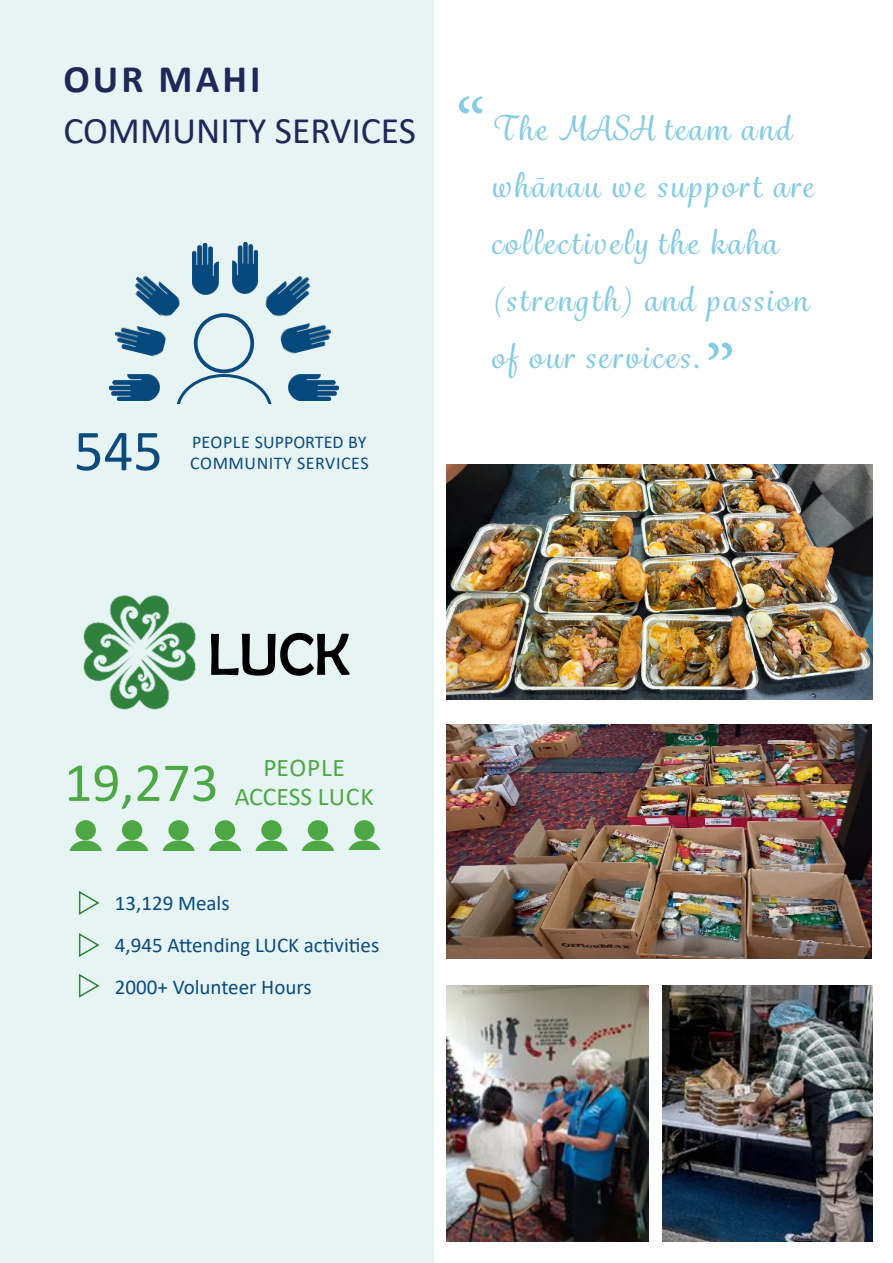
<style>
.page{position:relative;width:893px;height:1263px;background:#fff}
.page>*{position:absolute;margin:0;border:0;box-sizing:border-box;transform-origin:0 0}
.t1{font:75px "Minion Pro";color:#85cbe2}
.t2{font:60px "Berlin Sans FB";color:#000}
.t3{font:58.5px "Calibri";color:#0d4a7d}
.t4{font:700 39px "Calibri";letter-spacing:.08em;color:#202858}
.t5{font:37.5px "Calibri";color:#202858}
.t6{font:500 33px/57px "Grafolita Script";letter-spacing:.08em;color:#85cbe2}
.t7{font:25.5px/28.5px "Calibri";letter-spacing:.01em;color:#4ea745}
.t8{font:21px/42px "Calibri";color:#0d4a7d}
.t9{font:18px "Calibri";color:#0d4a7d}
.t10{font:18px "Calibri";letter-spacing:.03em;color:#0d4a7d}
.s1{font-size:55.5px}
</style>
<div class="page">
<div style="left:0;top:0;width:434px;height:1263px;background:#e6f4f3"></div>
<div style="left:194px;top:313px;width:60px;height:60px;border:4px solid #0d4a7d;border-radius:50%"></div>
<div style="left:176px;top:374px;width:96px;height:74px;border:3px solid #0d4a7d;border-radius:50%"></div>
<div style="left:172px;top:405px;width:103px;height:46px;background:#e6f4f3"></div>
<img style="left:288px;top:375px;width:51px;height:25px">
<img style="left:280px;top:323px;width:51px;height:31px">
<img style="left:265px;top:276px;width:46px;height:41px">
<img style="left:109px;top:375px;width:51px;height:25px">
<img style="left:115px;top:326px;width:51px;height:31px">
<img style="left:135px;top:275px;width:45px;height:42px">
<img style="left:193px;top:244px;width:25px;height:51px">
<img style="left:232px;top:243px;width:26px;height:50px">
<img style="left:83px;top:595px;width:113px;height:115px">
<svg style="left:78px;top:891px;width:22px;height:24px"></svg>
<svg style="left:78px;top:933px;width:22px;height:24px"></svg>
<svg style="left:78px;top:974px;width:22px;height:24px"></svg>
<img style="left:662px;top:985px;width:210px;height:256px">
<img style="left:446px;top:464px;width:426px;height:235px">
<img style="left:447px;top:985px;width:201px;height:256px">
<img style="left:446px;top:724px;width:425px;height:235px">
<div style="left:77px;top:822px;width:17px;height:16px;background:#4ea745;border-radius:50%"></div>
<div style="left:76px;top:820px;width:20px;height:20px;border:4px solid #4ea745;border-radius:50%"></div>
<div style="left:71px;top:842px;width:30px;height:22px;background:#4ea745;border-radius:50%"></div>
<div style="left:69px;top:840px;width:33px;height:25px;border:3px solid #4ea745;border-radius:50%"></div>
<div style="left:68px;top:851px;width:35px;height:15px;background:#e6f4f3"></div>
<div style="left:217px;top:822px;width:16px;height:16px;background:#4ea745;border-radius:50%"></div>
<div style="left:215px;top:820px;width:20px;height:20px;border:4px solid #4ea745;border-radius:50%"></div>
<div style="left:210px;top:842px;width:30px;height:22px;background:#4ea745;border-radius:50%"></div>
<div style="left:209px;top:840px;width:32px;height:25px;border:3px solid #4ea745;border-radius:50%"></div>
<div style="left:208px;top:851px;width:34px;height:15px;background:#e6f4f3"></div>
<div style="left:170px;top:822px;width:17px;height:16px;background:#4ea745;border-radius:50%"></div>
<div style="left:168px;top:820px;width:21px;height:20px;border:4px solid #4ea745;border-radius:50%"></div>
<div style="left:164px;top:842px;width:29px;height:22px;background:#4ea745;border-radius:50%"></div>
<div style="left:162px;top:840px;width:33px;height:25px;border:3px solid #4ea745;border-radius:50%"></div>
<div style="left:161px;top:851px;width:35px;height:15px;background:#e6f4f3"></div>
<div style="left:124px;top:822px;width:16px;height:16px;background:#4ea745;border-radius:50%"></div>
<div style="left:122px;top:820px;width:20px;height:20px;border:4px solid #4ea745;border-radius:50%"></div>
<div style="left:117px;top:842px;width:30px;height:22px;background:#4ea745;border-radius:50%"></div>
<div style="left:116px;top:840px;width:32px;height:25px;border:3px solid #4ea745;border-radius:50%"></div>
<div style="left:115px;top:851px;width:35px;height:15px;background:#e6f4f3"></div>
<div style="left:263px;top:822px;width:17px;height:16px;background:#4ea745;border-radius:50%"></div>
<div style="left:261px;top:820px;width:21px;height:20px;border:4px solid #4ea745;border-radius:50%"></div>
<div style="left:257px;top:842px;width:29px;height:22px;background:#4ea745;border-radius:50%"></div>
<div style="left:255px;top:840px;width:33px;height:25px;border:3px solid #4ea745;border-radius:50%"></div>
<div style="left:254px;top:851px;width:35px;height:15px;background:#e6f4f3"></div>
<div style="left:310px;top:822px;width:16px;height:16px;background:#4ea745;border-radius:50%"></div>
<div style="left:308px;top:820px;width:20px;height:20px;border:4px solid #4ea745;border-radius:50%"></div>
<div style="left:303px;top:842px;width:30px;height:22px;background:#4ea745;border-radius:50%"></div>
<div style="left:302px;top:840px;width:32px;height:25px;border:3px solid #4ea745;border-radius:50%"></div>
<div style="left:301px;top:851px;width:34px;height:15px;background:#e6f4f3"></div>
<div style="left:356px;top:822px;width:17px;height:16px;background:#4ea745;border-radius:50%"></div>
<div style="left:354px;top:820px;width:21px;height:20px;border:4px solid #4ea745;border-radius:50%"></div>
<svg style="left:350px;top:842px;width:29px;height:22px"></svg>
<div style="left:348px;top:840px;width:33px;height:25px;border:3px solid #4ea745;border-radius:50%"></div>
<div style="left:347px;top:851px;width:35px;height:15px;background:#e6f4f3"></div>
<p class="t4" style="left:63px;top:51px;width:199px">OUR MAHI</p>
<p class="t5" style="left:63px;top:104px;width:354px">COMMUNITY SERVICES</p>
<h3 class="t3" style="left:74px;top:410px;width:90px">545</h3>
<p class="t9" style="left:192px;top:429px;width:176px">PEOPLE SUPPORTED BY</p>
<p class="t10" style="left:190px;top:451px;width:180px">COMMUNITY SERVICES</p>
<h1 class="t1" style="left:456px;top:76px;width:31px">“</h1>
<p class="t6" style="left:491px;top:101px;width:324px">The MASH team and whānau we support are collectively the kaha (strength) and passion of our services.</p>
<h1 class="t1" style="left:705px;top:322px;width:32px">”</h1>
<h2 class="t2" style="left:208px;top:621px;width:143px">LUCK</h2>
<p class="t7" style="left:64px;top:753px;width:311px;text-indent:199px">PEOPLE<br><span class="s1">19,273</span> ACCESS LUCK</p>
<p class="t8" style="left:115px;top:881px;width:266px">13,129 Meals<br>4,945 Attending LUCK activities<br>2000+ Volunteer Hours</p>
</div>
